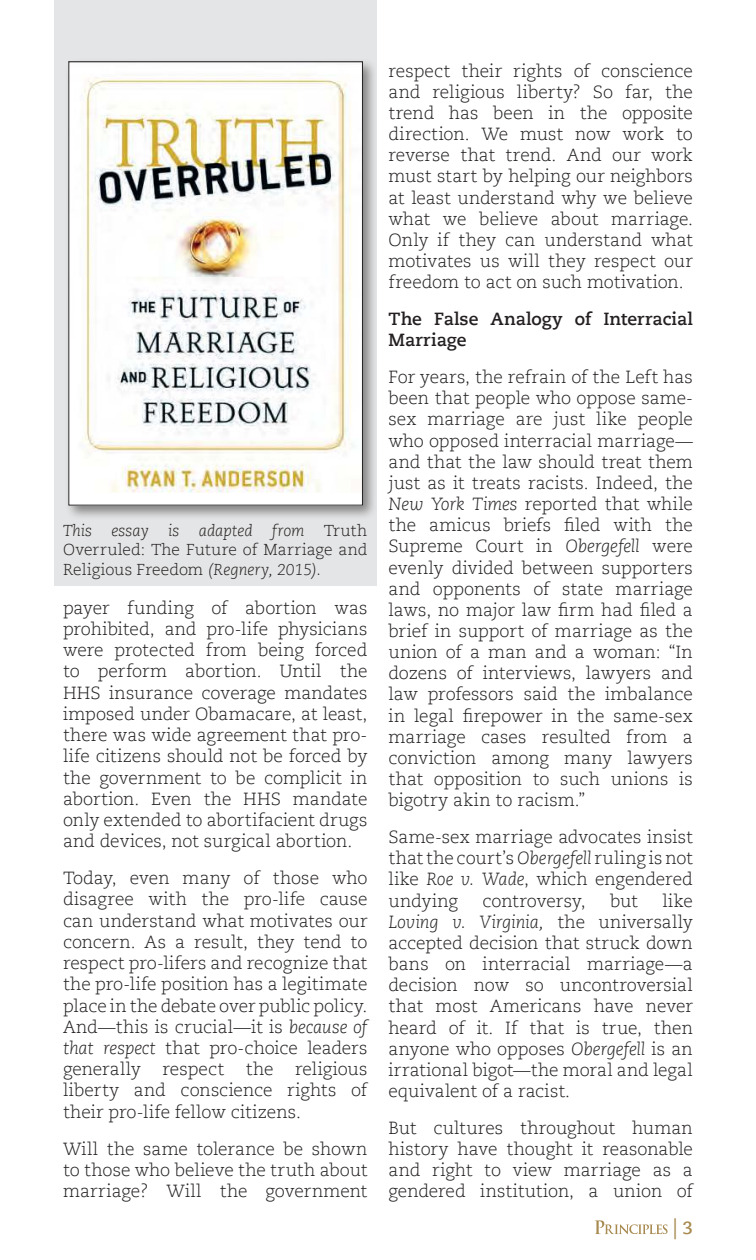
<style>
.page{position:relative;width:756px;height:1260px;background:#fff}
.page>*{position:absolute;margin:0;border:0;box-sizing:border-box;transform-origin:0 0}
.t1{font:21px "Minion Pro";color:#a88a50}
.t2{font:300 17.5px/21.2px "Caecilia LT Std";color:#231f20;text-align:justify}
.t3{font:700 17.5px/21.2px "Caecilia LT Std";color:#231f20}
.t4{font:300 15.75px/19.2px "Caecilia LT Std";letter-spacing:.005em;color:#231f20;text-align:justify}
.s1{font-style:italic}
.s2{font-family:"Caecilia LT";font-weight:700;font-size:17.5px}
</style>
<div class="page">
<div style="left:54px;top:0;width:323px;height:586px;background:#e4e5e6"></div>
<svg style="left:595px;top:1220px;width:73px;height:14px"></svg>
<div style="left:64px;top:57px;width:314px;height:463px;background:#231f20;opacity:.5"></div>
<img style="left:70px;top:63px;width:291px;height:441px">
<div style="left:68px;top:61px;width:295px;height:445px;border:1px solid #231f20"></div>
<p class="t4" style="left:63px;top:522px;width:306px"><span class="s1">This essay is adapted from</span> Truth Overruled: The Future of Marriage and Religious Freedom <span class="s1">(Regnery, 2015).</span></p>
<p class="t2" style="left:63px;top:598px;width:306px">payer funding of abortion was prohibited, and pro-life physicians were protected from being forced to perform abortion. Until the HHS insurance coverage mandates imposed under Obamacare, at least, there was wide agreement that pro&shy;life citizens should not be forced by the government to be complicit in abortion. Even the HHS mandate only extended to abortifacient drugs and devices, not surgical abortion.</p>
<p class="t2" style="left:63px;top:868px;width:306px">Today, even many of those who disagree with the pro-life cause can understand what motivates our concern. As a result, they tend to respect pro-lifers and recognize that the pro-life position has a legitimate place in the debate over public policy.<br>And—this is crucial—it is <span class="s1">because of that respect</span> that pro-choice leaders generally respect the religious liberty and conscience rights of their pro-life fellow citizens.</p>
<p class="t2" style="left:63px;top:1140px;width:306px">Will the same tolerance be shown to those who believe the truth about marriage? Will the government</p>
<p class="t2" style="left:388px;top:60px;width:306px">respect their rights of conscience and religious liberty? So far, the trend has been in the opposite direction. We must now work to reverse that trend. And our work must start by helping our neighbors at least understand why we believe what we believe about marriage.<br>Only if they can understand what motivates us will they respect our freedom to act on such motivation.</p>
<p class="t3" style="left:388px;top:310px;width:306px">The False Analogy of Interracial<br>Marriage</p>
<p class="t2" style="left:388px;top:368px;width:306px">For years, the refrain of the Left has been that people who oppose same&shy;sex marriage are just like people who opposed interracial marriage— and that the law should treat them just as it treats racists. Indeed, the <span class="s1">New York Times</span> reported that while the amicus briefs filed with the Supreme Court in <span class="s1">Obergefell</span> were evenly divided between supporters and opponents of state marriage laws, no major law firm had filed a brief in support of marriage as the union of a man and a woman: “In dozens of interviews, lawyers and law professors said the imbalance in legal firepower in the same-sex marriage cases resulted from a conviction among many lawyers that opposition to such unions is bigotry akin to racism.”</p>
<p class="t2" style="left:389px;top:827px;width:306px">Same-sex marriage advocates insist that the court’s <span class="s1">Obergefell</span> ruling is not like <span class="s1">Roe v. Wade</span>, which engendered undying</p>
<p class="t2" style="left:389px;top:890px;width:306px;text-indent:274px">like <span class="s1">Loving v. Virginia,</span> the universally accepted decision that struck down bans on interracial marriage—a decision now so uncontroversial that most Americans have never heard of it. If that is true, then anyone who opposes <span class="s1">Obergefell</span> is an irrational bigot—the moral and legal equivalent of a racist.</p>
<p class="t2" style="left:389px;top:1118px;width:306px">But cultures throughout human history have thought it reasonable and right to view marriage as a gendered institution, a union of</p>
<p class="t2" style="left:483px;top:890px;width:105px">controversy,</p>
<p class="t2" style="left:610px;top:890px;width:29px">but</p>
<p class="t1" style="left:672px;top:1219px;width:22px">| <span class="s2">3</span></p>
</div>
